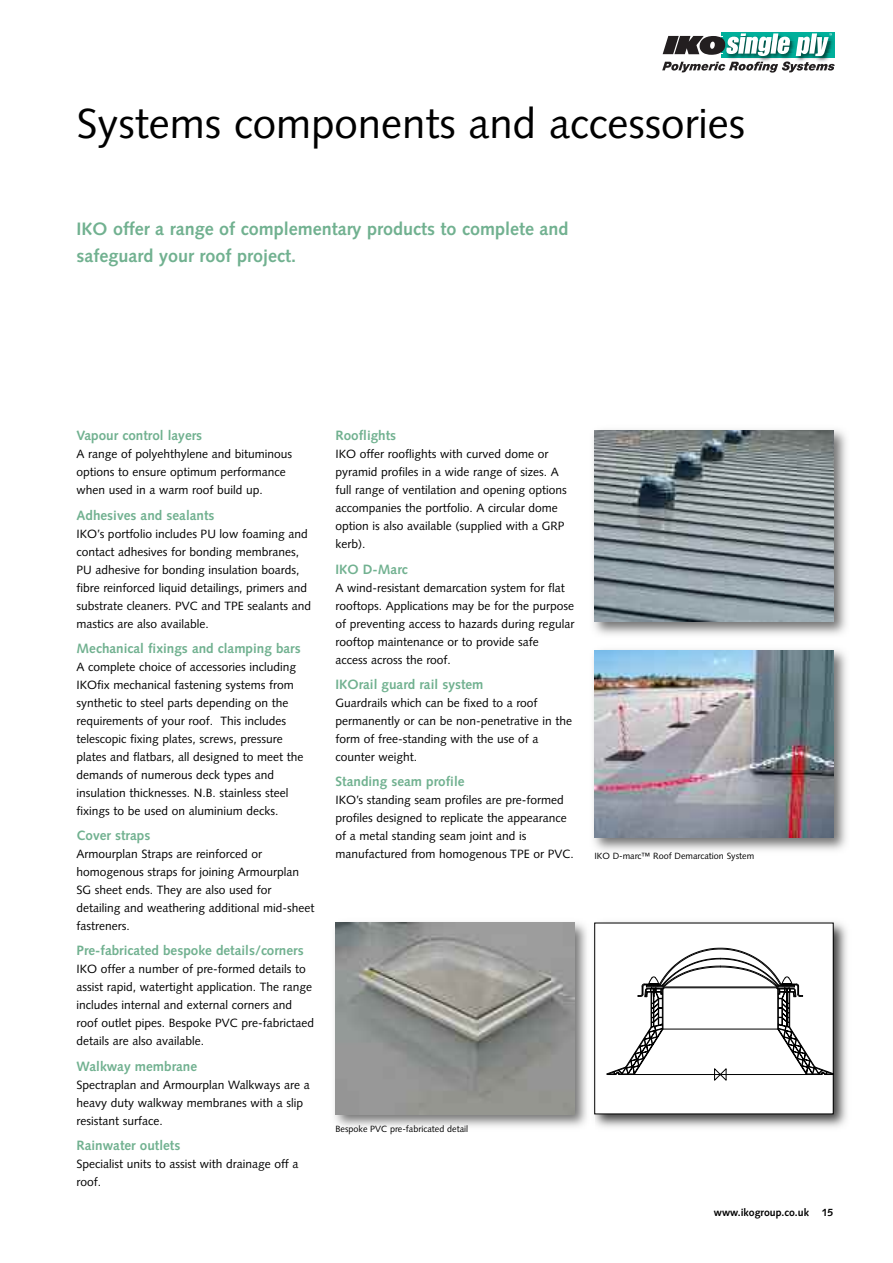
<style>
.page{position:relative;width:893px;height:1263px;background:#fff}
.page>*{position:absolute;margin:0;border:0;box-sizing:border-box;transform-origin:0 0}
.t1{font:42px "Syntax";color:#000}
.t2{font:700 18px/27px "Syntax";color:#71b190}
.t3{font:700 13.5px "Syntax";color:#71b190}
.t4{font:12px/18px "Syntax";color:#000}
.t5{font:700 10.5px "Syntax";color:#000}
.t6{font:9px "Syntax";color:#000}
</style>
<div class="page">
<hr style="left:721px;top:32px;width:113px;height:4px;background:#00b09b">
<svg style="left:662px;top:33px;width:173px;height:40px"></svg>
<img style="left:593px;top:649px;width:254px;height:202px">
<img style="left:594px;top:650px;width:239px;height:188px">
<img style="left:593px;top:429px;width:254px;height:206px">
<img style="left:594px;top:430px;width:239px;height:192px">
<img style="left:334px;top:922px;width:513px;height:206px">
<img style="left:335px;top:923px;width:239px;height:191px">
<div style="left:595px;top:923px;width:238px;height:191px;background:#fff"></div>
<svg style="left:607px;top:948px;width:227px;height:133px"></svg>
<h1 class="t1" style="left:77px;top:106px;width:670px">Systems components and accessories</h1>
<h2 class="t2" style="left:77px;top:217px;width:494px">IKO offer a range of complementary products to complete and safeguard your roof project.</h2>
<p class="t3" style="left:77px;top:430px;width:127px">Vapour control layers</p>
<p class="t4" style="left:77px;top:446px;width:217px">A range of polyehthylene and bituminous options to ensure optimum performance when used in a warm roof build up.</p>
<p class="t3" style="left:77px;top:509px;width:139px">Adhesives and sealants</p>
<p class="t4" style="left:77px;top:525px;width:236px">IKO’s portfolio includes PU low foaming and contact adhesives for bonding membranes, PU adhesive for bonding insulation boards, fibre reinforced liquid detailings, primers and substrate cleaners. PVC and TPE sealants and mastics are also available.</p>
<p class="t3" style="left:77px;top:643px;width:226px">Mechanical fixings and clamping bars</p>
<p class="t4" style="left:77px;top:659px;width:228px">A complete choice of accessories including IKOfix mechanical fastening systems from synthetic to steel parts depending on the requirements of your roof. This includes telescopic fixing plates, screws, pressure plates and flatbars, all designed to meet the demands of numerous deck types and insulation thicknesses. N.B. stainless steel fixings to be used on aluminium decks.</p>
<p class="t3" style="left:77px;top:830px;width:75px">Cover straps</p>
<p class="t4" style="left:77px;top:846px;width:240px">Armourplan Straps are reinforced or homogenous straps for joining Armourplan SG sheet ends. They are also used for detailing and weathering additional mid-sheet fastreners.</p>
<p class="t3" style="left:77px;top:945px;width:229px">Pre-fabricated bespoke details/corners</p>
<p class="t4" style="left:77px;top:961px;width:239px">IKO offer a number of pre-formed details to assist rapid, watertight application. The range includes internal and external corners and roof outlet pipes. Bespoke PVC pre-fabrictaed details are also available.</p>
<p class="t3" style="left:77px;top:1060px;width:122px">Walkway membrane</p>
<p class="t4" style="left:77px;top:1076px;width:235px">Spectraplan and Armourplan Walkways are a heavy duty walkway membranes with a slip resistant surface.</p>
<p class="t3" style="left:77px;top:1140px;width:105px">Rainwater outlets</p>
<p class="t4" style="left:77px;top:1156px;width:224px">Specialist units to assist with drainage off a roof.</p>
<p class="t3" style="left:335px;top:430px;width:62px">Rooflights</p>
<p class="t4" style="left:335px;top:446px;width:233px">IKO offer rooflights with curved dome or pyramid profiles in a wide range of sizes. A full range of ventilation and opening options accompanies the portfolio. A circular dome option is also available (supplied with a GRP kerb).</p>
<p class="t3" style="left:335px;top:563px;width:74px">IKO D-Marc</p>
<p class="t4" style="left:335px;top:579px;width:240px">A wind-resistant demarcation system for flat rooftops. Applications may be for the purpose of preventing access to hazards during regular rooftop maintenance or to provide safe<br>access across the roof.</p>
<p class="t3" style="left:335px;top:679px;width:150px">IKOrail guard rail system</p>
<p class="t4" style="left:335px;top:695px;width:238px">Guardrails which can be fixed to a roof permanently or can be non-penetrative in the form of free-standing with the use of a counter weight.</p>
<p class="t3" style="left:335px;top:776px;width:130px">Standing seam profile</p>
<p class="t4" style="left:335px;top:792px;width:240px">IKO’s standing seam profiles are pre-formed profiles designed to replicate the appearance of a metal standing seam joint and is manufactured from homogenous TPE or PVC.</p>
<p class="t6" style="left:594px;top:853px;width:161px">IKO D-marc™ Roof Demarcation System</p>
<p class="t6" style="left:335px;top:1125px;width:134px">Bespoke PVC pre-fabricated detail</p>
<p class="t5" style="left:714px;top:1208px;width:121px">www.ikogroup.co.uk 15</p>
</div>
